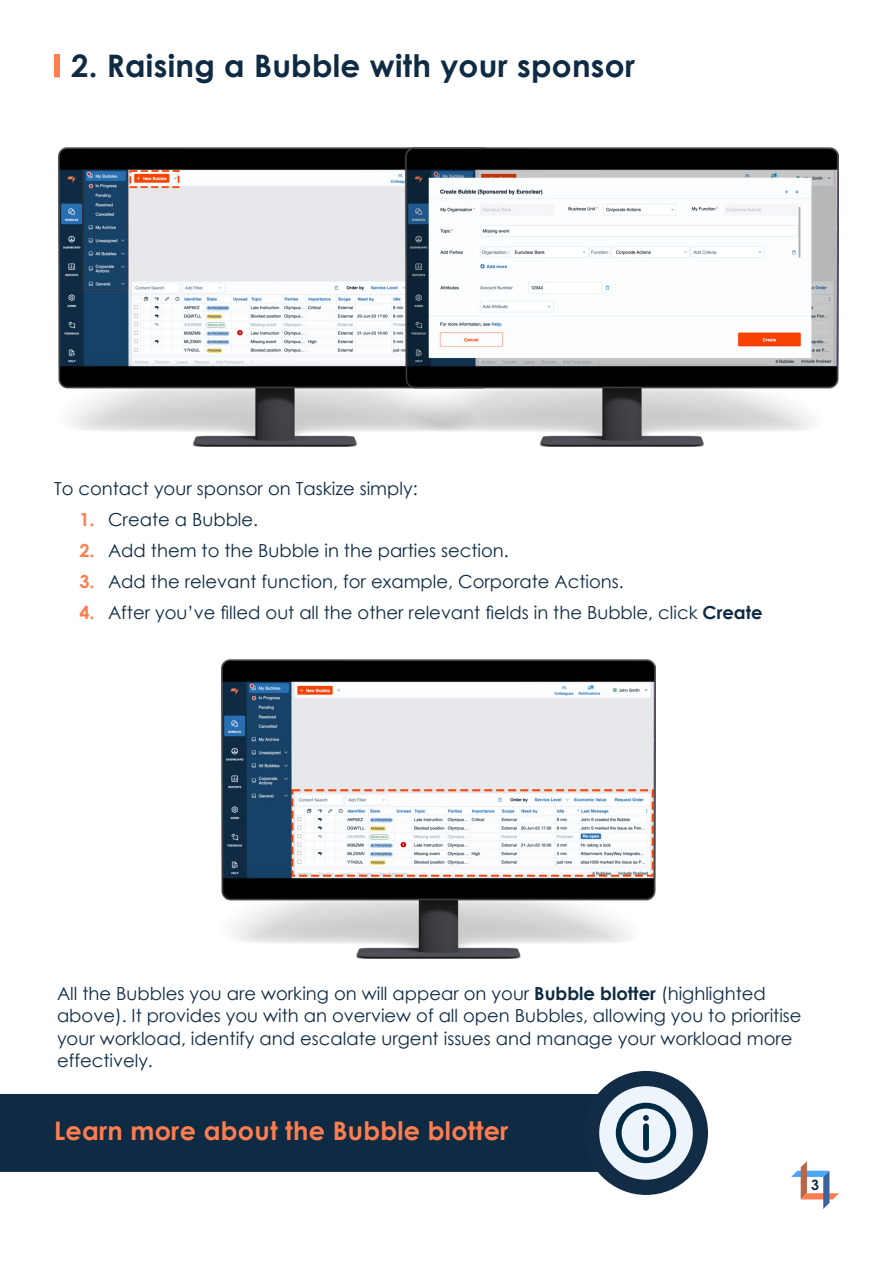
<style>
.page{position:relative;width:893px;height:1263px;background:#fff}
.page>*{position:absolute;margin:0;border:0;box-sizing:border-box;transform-origin:0 0}
.t1{font:700 31.05px "Century Gothic";letter-spacing:.01em;color:#0f2b43}
.t2{font:700 25.5px "Century Gothic";letter-spacing:.01em;color:#ff7d4f}
.t3{font:18px/22.5px "Century Gothic";color:#0f2b43}
.t4{font:700 14.25px "Century Gothic";color:#0f2b43}
.s1{font-weight:700;color:#ff7d4f}
.s2{font-weight:700}
</style>
<div class="page">
<svg style="left:791px;top:1161px;width:48px;height:48px"></svg>
<div style="left:0;top:1094px;width:597px;height:78px;background:#0f2b43"></div>
<div style="left:584px;top:1071px;width:124px;height:124px;background:#112c44;border-radius:50%"></div>
<div style="left:599px;top:1086px;width:94px;height:94px;background:#edf4fb;border-radius:50%"></div>
<svg style="left:616px;top:1103px;width:60px;height:60px"></svg>
<div style="left:54px;top:54px;width:6px;height:23px;background:#ff7d4f"></div>
<img style="left:221px;top:659px;width:435px;height:299px">
<img style="left:58px;top:147px;width:343px;height:300px">
<img style="left:401px;top:147px;width:438px;height:300px">
<h1 class="t1" style="left:71px;top:46px;width:565px">2. Raising a Bubble with your sponsor</h1>
<p class="t3" style="left:54px;top:477px;width:365px">To contact your sponsor on Taskize simply:</p>
<p class="t3" style="left:80px;top:508px;width:180px"><span class="s1">1.</span> Create a Bubble.</p>
<p class="t3" style="left:80px;top:539px;width:431px"><span class="s1">2.</span> Add them to the Bubble in the parties section.</p>
<p class="t3" style="left:80px;top:570px;width:546px"><span class="s1">3.</span> Add the relevant function, for example, Corporate Actions.</p>
<p class="t3" style="left:80px;top:601px;width:685px"><span class="s1">4.</span> After you’ve filled out all the other relevant fields in the Bubble, click <span class="s2">Create</span></p>
<p class="t3" style="left:57px;top:982px;width:746px">All the Bubbles you are working on will appear on your <span class="s2">Bubble blotter</span> (highlighted above). It provides you with an overview of all open Bubbles, allowing you to prioritise your workload, identify and escalate urgent issues and manage your workload more effectively.</p>
<h2 class="t2" style="left:54px;top:1115px;width:456px">Learn more about the Bubble blotter</h2>
<p class="t4" style="left:811px;top:1176px;width:9px">3</p>
</div>
